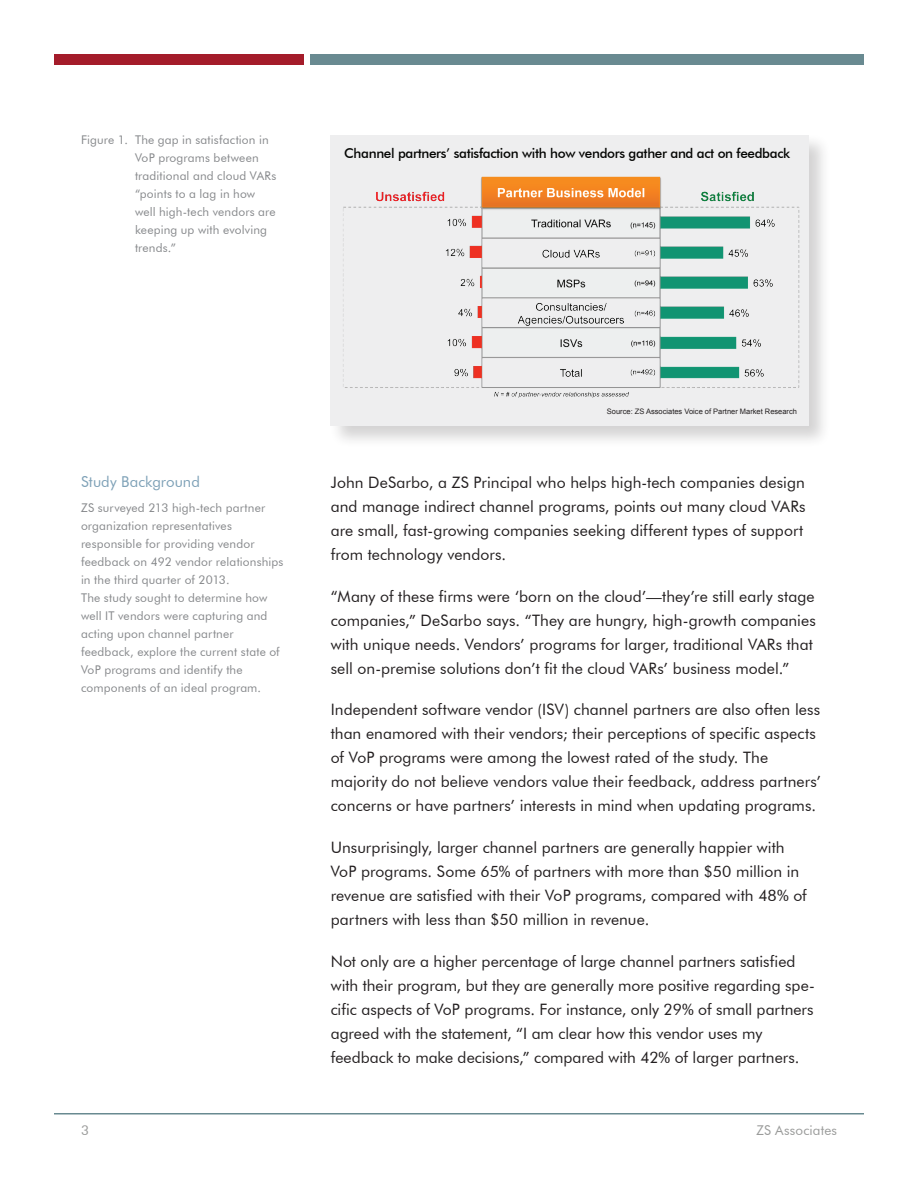
<style>
.page{position:relative;width:918px;height:1188px;background:#fff}
.page>*{position:absolute;margin:0;border:0;box-sizing:border-box;transform-origin:0 0}
.t1{font:15.75px/24px "Futura BT";color:#231f20}
.t2{font:15px "Futura BT";letter-spacing:.005em;color:#7ea1b7}
.t3{font:500 13.5px "Futura BT";letter-spacing:-.025em;color:#040503}
.t4{font:13.5px "Futura BT";letter-spacing:.015em;color:#9a9b9a}
.t5{font:12px/18px "Futura BT";letter-spacing:.015em;color:#86888b}
.t6{font:7.5px "Arial";color:#231f20}
</style>
<div class="page">
<div style="left:310px;top:54px;width:554px;height:11px;background:#698a91"></div>
<div style="left:54px;top:54px;width:250px;height:11px;background:#a41c2a"></div>
<hr style="left:54px;top:1113px;width:810px;height:1px;background:#698a91">
<div style="left:329px;top:133px;width:503px;height:315px;background:#231f20;opacity:.2"></div>
<div style="left:331px;top:135px;width:478px;height:290px;background:#eeeeef"></div>
<img style="left:343px;top:176px;width:457px;height:222px">
<p class="t5" style="left:135px;top:131px;width:143px;text-indent:-54px">Figure 1. The gap in satisfaction in<br>VoP programs between traditional and cloud VARs “points to a lag in how well high-tech vendors are keeping up with evolving trends.”</p>
<p class="t3" style="left:344px;top:145px;width:447px">Channel partners’ satisfaction with how vendors gather and act on feedback</p>
<p class="t2" style="left:81px;top:473px;width:121px">Study Background</p>
<p class="t5" style="left:81px;top:499px;width:204px">ZS surveyed 213 high-tech partner organization representatives responsible for providing vendor feedback on 492 vendor relationships in the third quarter of 2013.<br>The study sought to determine how well IT vendors were capturing and acting upon channel partner feedback, explore the current state of<br>VoP programs and identify the components of an ideal program.</p>
<p class="t6" style="left:607px;top:407px;width:192px">Source: ZS Associates Voice of Partner Market Research</p>
<p class="t1" style="left:331px;top:470px;width:476px">John DeSarbo, a ZS Principal who helps high-tech companies design and manage indirect channel programs, points out many cloud VARs are small, fast-growing companies seeking different types of support from technology vendors.</p>
<p class="t1" style="left:331px;top:584px;width:487px">“Many of these firms were ‘born on the cloud’—they’re still early stage companies,” DeSarbo says. “They are hungry, high-growth companies with unique needs. Vendors’ programs for larger, traditional VARs that sell on-premise solutions don’t fit the cloud VARs’ business model.”</p>
<p class="t1" style="left:331px;top:698px;width:492px">Independent software vendor (ISV) channel partners are also often less than enamored with their vendors; their perceptions of specific aspects of VoP programs were among the lowest rated of the study. The majority do not believe vendors value their feedback, address partners’ concerns or have partners’ interests in mind when updating programs.</p>
<p class="t1" style="left:331px;top:835px;width:478px">Unsurprisingly, larger channel partners are generally happier with VoP programs. Some 65% of partners with more than $50 million in revenue are satisfied with their VoP programs, compared with 48% of partners with less than $50 million in revenue.</p>
<p class="t1" style="left:331px;top:949px;width:486px">Not only are a higher percentage of large channel partners satisfied with their program, but they are generally more positive regarding spe&shy;cific aspects of VoP programs. For instance, only 29% of small partners agreed with the statement, “I am clear how this vendor uses my feedback to make decisions,” compared with 42% of larger partners.</p>
<p class="t4" style="left:81px;top:1122px;width:9px">3</p>
<p class="t4" style="left:756px;top:1122px;width:82px">ZS Associates</p>
</div>
